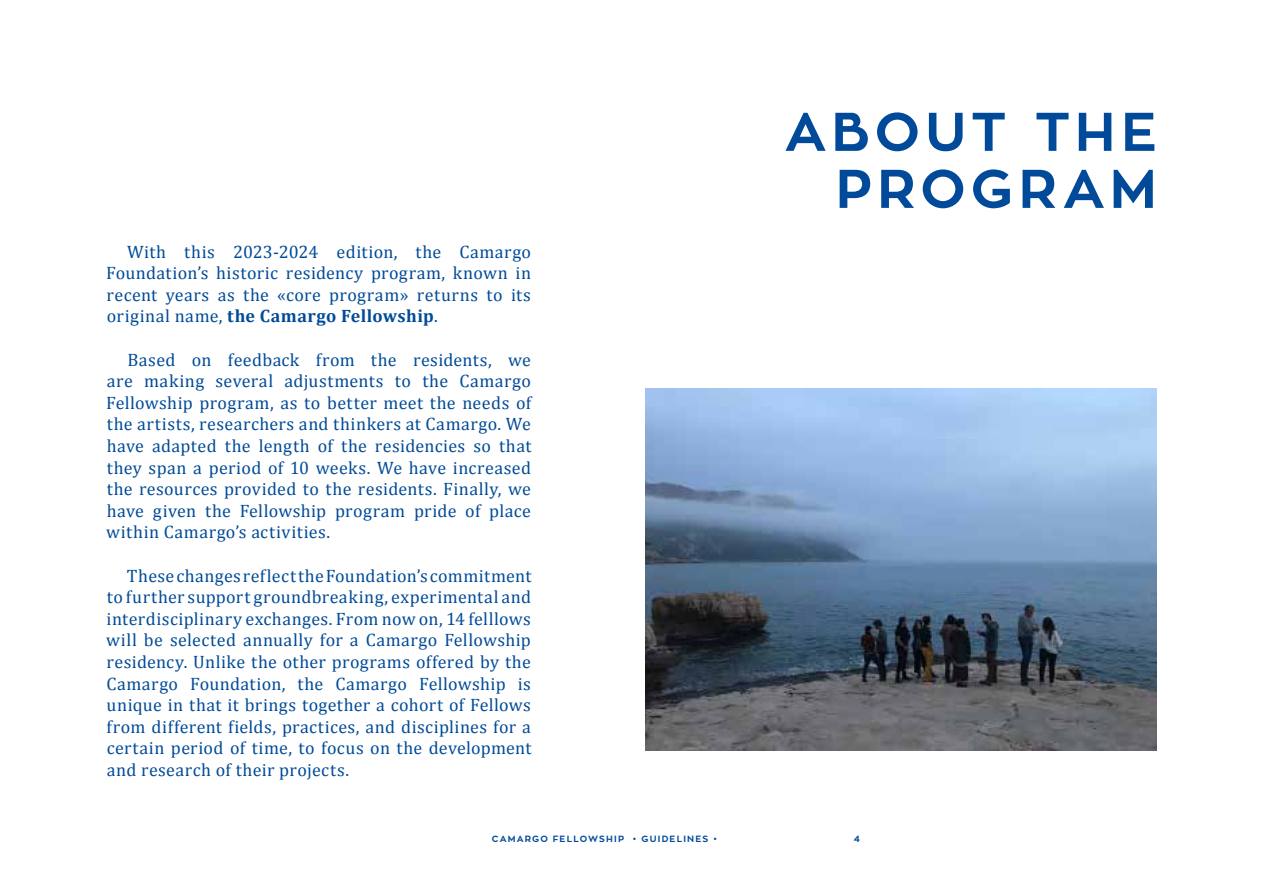
<style>
.page{position:relative;width:1263px;height:893px;background:#fff}
.page>*{position:absolute;margin:0;border:0;box-sizing:border-box;transform-origin:0 0}
.t1{font:700 54px/57px "Zona Pro";letter-spacing:.095em;color:#004a99;text-align:right}
.t2{font:18px/21.6px "Cambria";letter-spacing:.025em;color:#004b98;text-align:justify}
.t3{font:700 9px "Zona Pro";letter-spacing:.13em;color:#004a99}
.s1{font-weight:700}
</style>
<div class="page">
<img style="left:645px;top:388px;width:512px;height:362px">
<p class="t2" style="left:106px;top:240px;width:426px;text-indent:21px">With this 2023-2024 edition, the Camargo Foundation’s historic residency program, known in recent years as the «core program» returns to its original name, <span class="s1">the Camargo Fellowship</span>.</p>
<p class="t2" style="left:106px;top:348px;width:427px;text-indent:21px">Based on feedback from the residents, we are making several adjustments to the Camargo Fellowship program, as to better meet the needs of the artists, researchers and thinkers at Camargo. We have adapted the length of the residencies so that they span a period of 10 weeks. We have increased the resources provided to the residents. Finally, we have given the Fellowship program pride of place within Camargo’s activities.</p>
<p class="t2" style="left:106px;top:564px;width:427px;text-indent:21px">These changes reflect the Foundation’s commitment to further support groundbreaking, experimental and interdisciplinary exchanges. From now on, 14 felllows will be selected annually for a Camargo Fellowship residency. Unlike the other programs offered by the Camargo Foundation, the Camargo Fellowship is unique in that it brings together a cohort of Fellows from different fields, practices, and disciplines for a certain period of time, to focus on the development and research of their projects.</p>
<h1 class="t1" style="left:785px;top:104px;width:373px">ABOUT THE<br>PROGRAM</h1>
<p class="t3" style="left:492px;top:833px;width:227px">CAMARGO FELLOWSHIP • GUIDELINES •</p>
<p class="t3" style="left:854px;top:833px;width:8px">4</p>
</div>
